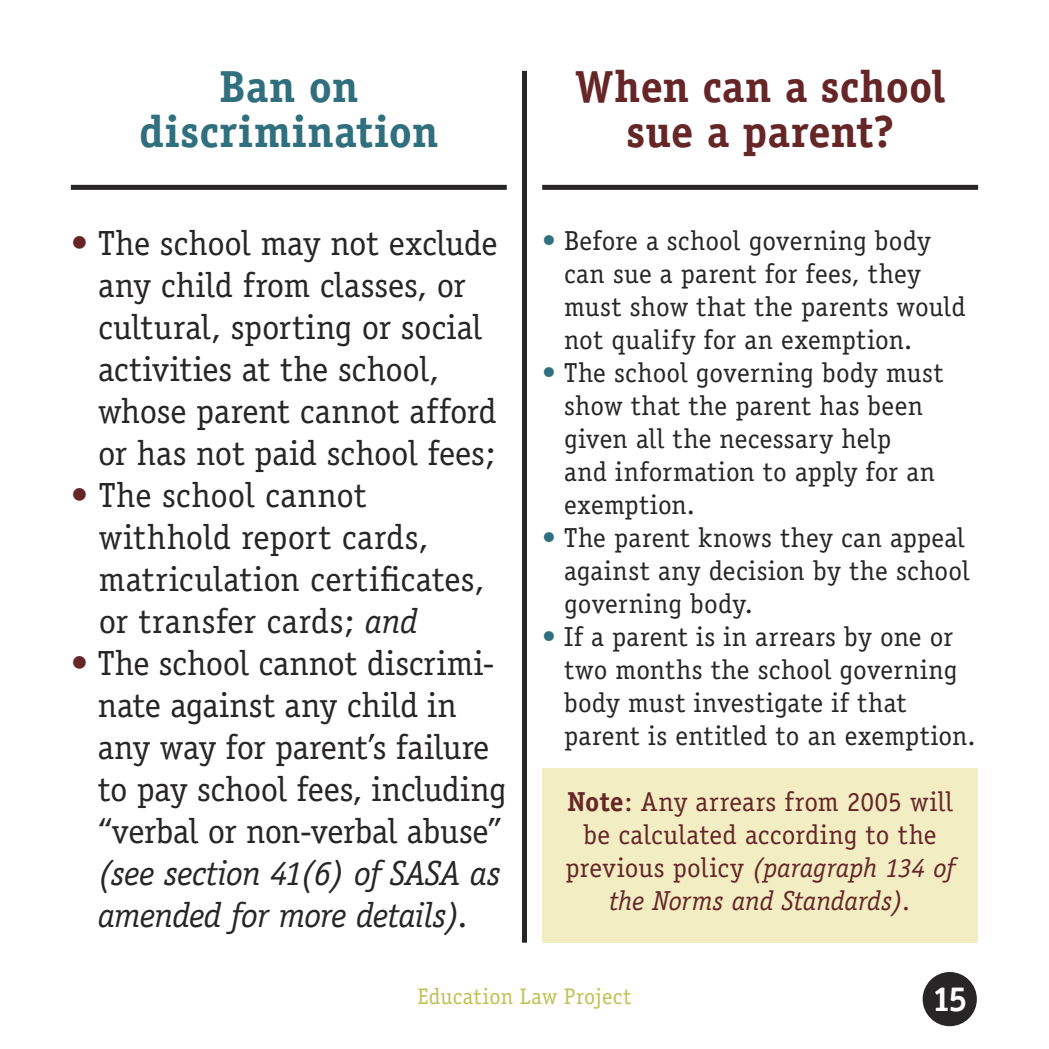
<style>
.page{position:relative;width:1049px;height:1049px;background:#fff}
.page>*{position:absolute;margin:0;border:0;box-sizing:border-box;transform-origin:0 0}
.t1{font:700 45px/45px "Officina Serif";letter-spacing:-.005em;color:#662628;text-align:center}
.t2{font:700 45px/45px "Officina Serif";letter-spacing:.01em;color:#306f7d;text-align:center}
.t3{font:35px/42px "Officina Serif";letter-spacing:-.005em;color:#272525}
.t4{font:700 35px "Officina Serif";color:#fff}
.t5{font:27.5px/33px "Officina Serif";letter-spacing:.01em;color:#272525}
.t6{font:27.5px/33px "Officina Serif";letter-spacing:.005em;color:#662628;text-align:center}
.t7{font:22.5px "Officina Serif";letter-spacing:.015em;color:#c0c053}
.s1{color:#662628}
.s2{font-style:italic}
.s3{color:#306f7d}
.s4{font-weight:700}
</style>
<div class="page">
<div style="left:542px;top:768px;width:436px;height:175px;background:#f2edc2"></div>
<div style="left:923px;top:972px;width:54px;height:54px;background:#272525;border-radius:50%"></div>
<div style="left:522px;top:71px;width:5px;height:872px;background:#272525"></div>
<div style="left:542px;top:185px;width:436px;height:5px;background:#272525"></div>
<div style="left:71px;top:185px;width:436px;height:5px;background:#272525"></div>
<p class="t2" style="left:139px;top:63px;width:301px">Ban on discrimination</p>
<p class="t3" style="left:98px;top:222px;width:401px;text-indent:-27px"><span class="s1">•</span> The school may not exclude any child from classes, or cultural, sporting or social activities at the school, whose parent cannot afford or has not paid school fees;</p>
<p class="t3" style="left:99px;top:474px;width:387px;text-indent:-28px"><span class="s1">•</span> The school cannot withhold report cards, matriculation certificates, or transfer cards; <span class="s2">and</span></p>
<p class="t3" style="left:98px;top:642px;width:410px;text-indent:-27px"><span class="s1">•</span> The school cannot discrimi&shy;nate against any child in any way for parent’s failure to pay school fees, including “verbal or non-verbal abuse” <span class="s2">(see section 41(6) of SASA as amended for more details).</span></p>
<p class="t1" style="left:575px;top:63px;width:372px">When can a school sue a parent?</p>
<p class="t5" style="left:564px;top:224px;width:403px;text-indent:-22px"><span class="s3">•</span> Before a school governing body can sue a parent for fees, they must show that the parents would not qualify for an exemption.</p>
<p class="t5" style="left:564px;top:356px;width:381px;text-indent:-22px"><span class="s3">•</span> The school governing body must show that the parent has been given all the necessary help<br>and information to apply for an exemption.</p>
<p class="t5" style="left:564px;top:521px;width:407px;text-indent:-22px"><span class="s3">•</span> The parent knows they can appeal against any decision by the school governing body.</p>
<p class="t5" style="left:564px;top:620px;width:413px;text-indent:-22px"><span class="s3">•</span> If a parent is in arrears by one or two months the school governing body must investigate if that parent is entitled to an exemption.</p>
<p class="t6" style="left:565px;top:785px;width:391px"><span class="s4">Note</span>: Any arrears from 2005 will be calculated according to the previous policy <span class="s2">(paragraph 134 of the Norms and Standards).</span></p>
<p class="t7" style="left:417px;top:983px;width:216px">Education Law Project</p>
<p class="t4" style="left:932px;top:977px;width:37px">15</p>
</div>
